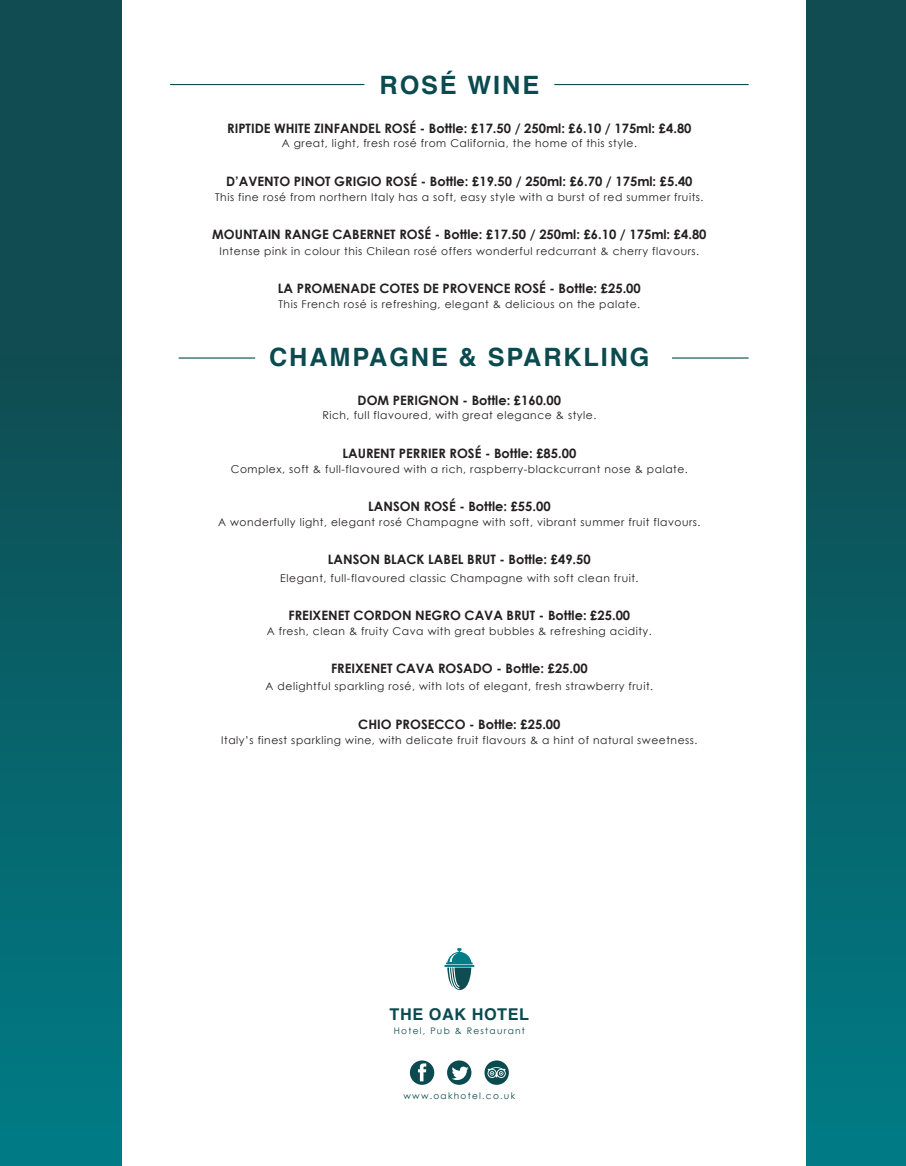
<style>
.page{position:relative;width:906px;height:1166px;background:#fff}
.page>*{position:absolute;margin:0;border:0;box-sizing:border-box;transform-origin:0 0}
.t1{font:700 25.2px "Helvetica";letter-spacing:.075em;color:#0b4a4f}
.t2{font:700 16.2px "Helvetica";letter-spacing:.035em;color:#0b4a4f}
.t3{font:700 12.9px "Century Gothic";color:#231f20}
.t4{font:10.8px "Century Gothic";letter-spacing:.05em;color:#231f20}
.t5{font:9px "Century Gothic";letter-spacing:.14em;color:#0b4a4f}
</style>
<div class="page">
<div style="left:0;top:0;width:906px;height:1165px;background:#104c51"></div>
<div style="left:0;top:355px;width:906px;height:810px;background:linear-gradient(to bottom,#0f4d52,#007d87)"></div>
<div style="left:122px;top:0;width:683px;height:1165px;background:#fff"></div>
<hr style="left:170px;top:84px;width:194px;height:1px;background:#0b4a4f">
<hr style="left:554px;top:84px;width:194px;height:1px;background:#0b4a4f">
<hr style="left:672px;top:357px;width:76px;height:1px;background:#0b4a4f">
<hr style="left:179px;top:357px;width:76px;height:1px;background:#0b4a4f">
<svg style="left:484px;top:1060px;width:25px;height:24px"></svg>
<svg style="left:447px;top:1060px;width:24px;height:24px"></svg>
<svg style="left:410px;top:1060px;width:24px;height:24px"></svg>
<hr style="left:444px;top:964px;width:30px;height:2px;background:#007d87">
<svg style="left:446px;top:948px;width:27px;height:41px"></svg>
<p class="t1" style="left:379px;top:65px;width:161px">ROSÉ WINE</p>
<p class="t3" style="left:227px;top:118px;width:466px">RIPTIDE WHITE ZINFANDEL ROSÉ - Bottle: £17.50 / 250ml: £6.10 / 175ml: £4.80</p>
<p class="t4" style="left:282px;top:136px;width:357px">A great, light, fresh rosé from California, the home of this style.</p>
<p class="t3" style="left:226px;top:171px;width:468px">D’AVENTO PINOT GRIGIO ROSÉ - Bottle: £19.50 / 250ml: £6.70 / 175ml: £5.40</p>
<p class="t4" style="left:215px;top:189px;width:490px">This fine rosé from northern Italy has a soft, easy style with a burst of red summer fruits.</p>
<p class="t3" style="left:212px;top:224px;width:496px">MOUNTAIN RANGE CABERNET ROSÉ - Bottle: £17.50 / 250ml: £6.10 / 175ml: £4.80</p>
<p class="t4" style="left:220px;top:243px;width:481px">Intense pink in colour this Chilean rosé offers wonderful redcurrant &amp; cherry flavours.</p>
<p class="t3" style="left:278px;top:278px;width:364px">LA PROMENADE COTES DE PROVENCE ROSÉ - Bottle: £25.00</p>
<p class="t4" style="left:278px;top:296px;width:363px">This French rosé is refreshing, elegant &amp; delicious on the palate.</p>
<p class="t1" style="left:269px;top:337px;width:382px">CHAMPAGNE &amp; SPARKLING</p>
<p class="t3" style="left:358px;top:390px;width:205px">DOM PERIGNON - Bottle: £160.00</p>
<p class="t4" style="left:322px;top:408px;width:276px">Rich, full flavoured, with great elegance &amp; style.</p>
<p class="t3" style="left:342px;top:443px;width:235px">LAURENT PERRIER ROSÉ - Bottle: £85.00</p>
<p class="t4" style="left:231px;top:461px;width:458px">Complex, soft &amp; full-flavoured with a rich, raspberry-blackcurrant nose &amp; palate.</p>
<p class="t3" style="left:368px;top:496px;width:184px">LANSON ROSÉ - Bottle: £55.00</p>
<p class="t4" style="left:218px;top:514px;width:484px">A wonderfully light, elegant rosé Champagne with soft, vibrant summer fruit flavours.</p>
<p class="t3" style="left:328px;top:549px;width:264px">LANSON BLACK LABEL BRUT - Bottle: £49.50</p>
<p class="t4" style="left:280px;top:570px;width:360px">Elegant, full-flavoured classic Champagne with soft clean fruit.</p>
<p class="t3" style="left:288px;top:605px;width:343px">FREIXENET CORDON NEGRO CAVA BRUT - Bottle: £25.00</p>
<p class="t4" style="left:267px;top:623px;width:386px">A fresh, clean &amp; fruity Cava with great bubbles &amp; refreshing acidity.</p>
<p class="t3" style="left:331px;top:658px;width:258px">FREIXENET CAVA ROSADO - Bottle: £25.00</p>
<p class="t4" style="left:266px;top:678px;width:389px">A delightful sparkling rosé, with lots of elegant, fresh strawberry fruit.</p>
<p class="t3" style="left:358px;top:714px;width:204px">CHIO PROSECCO - Bottle: £25.00</p>
<p class="t4" style="left:221px;top:732px;width:478px">Italy’s finest sparkling wine, with delicate fruit flavours &amp; a hint of natural sweetness.</p>
<p class="t2" style="left:390px;top:1000px;width:141px">THE OAK HOTEL</p>
<p class="t5" style="left:394px;top:1024px;width:133px">Hotel, Pub &amp; Restaurant</p>
<p class="t5" style="left:403px;top:1089px;width:113px">www.oakhotel.co.uk</p>
</div>
